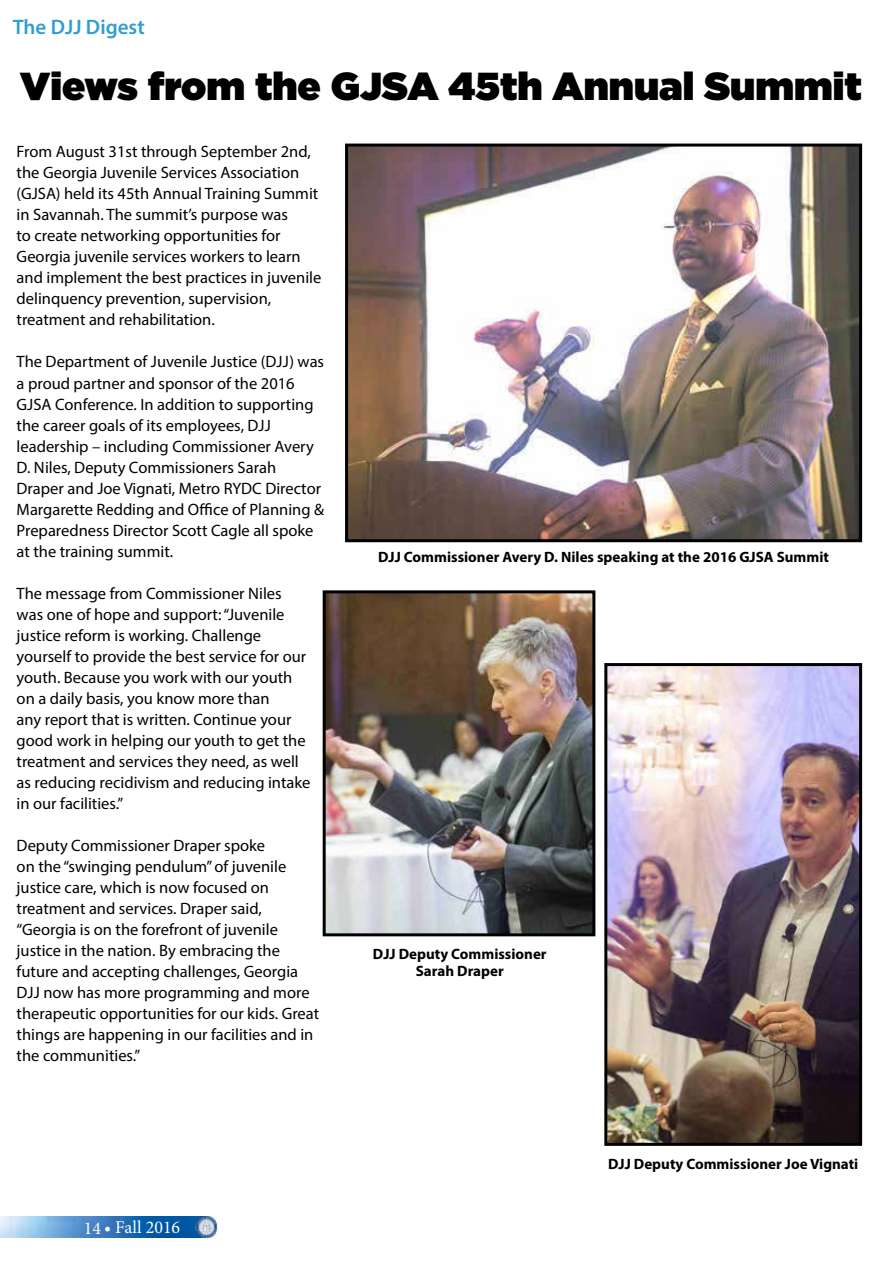
<style>
.page{position:relative;width:893px;height:1263px;background:#fff}
.page>*{position:absolute;margin:0;border:0;box-sizing:border-box;transform-origin:0 0}
.t1{font:900 39px "Gotham";color:#000}
.t2{font:600 21px "Myriad Pro";color:#329dd3}
.t3{font:18px "Minion Pro";color:#fff}
.t4{font:16.5px/21px "Myriad Pro";color:#000}
.t5{font:700 15px/16.5px "Myriad Pro";color:#000;text-align:center}
</style>
<div class="page">
<img style="left:0;top:1217px;width:195px;height:20px">
<img style="left:195px;top:1217px;width:22px;height:21px">
<img style="left:327px;top:594px;width:264px;height:338px">
<div style="left:323px;top:590px;width:272px;height:346px;border:3px solid #000"></div>
<img style="left:349px;top:148px;width:509px;height:390px">
<div style="left:345px;top:144px;width:517px;height:398px;border:3px solid #000"></div>
<img style="left:608px;top:667px;width:250px;height:475px">
<div style="left:604px;top:663px;width:258px;height:483px;border:3px solid #000"></div>
<p class="t2" style="left:13px;top:14px;width:133px">The DJJ Digest</p>
<h1 class="t1" style="left:20px;top:58px;width:843px">Views from the GJSA 45th Annual Summit</h1>
<p class="t4" style="left:17px;top:141px;width:306px">From August 31st through September 2nd, the Georgia Juvenile Services Association (GJSA) held its 45th Annual Training Summit in Savannah. The summit’s purpose was<br>to create networking opportunities for Georgia juvenile services workers to learn and implement the best practices in juvenile delinquency prevention, supervision, treatment and rehabilitation.</p>
<p class="t4" style="left:17px;top:351px;width:309px">The Department of Juvenile Justice (DJJ) was a proud partner and sponsor of the 2016<br>GJSA Conference. In addition to supporting the career goals of its employees, DJJ leadership – including Commissioner Avery D. Niles, Deputy Commissioners Sarah Draper and Joe Vignati, Metro RYDC Director Margarette Redding and Office of Planning &amp; Preparedness Director Scott Cagle all spoke at the training summit.</p>
<p class="t4" style="left:17px;top:582px;width:295px">The message from Commissioner Niles was one of hope and support: “Juvenile justice reform is working. Challenge yourself to provide the best service for our youth. Because you work with our youth on a daily basis, you know more than<br>any report that is written. Continue your good work in helping our youth to get the treatment and services they need, as well as reducing recidivism and reducing intake in our facilities.”</p>
<p class="t4" style="left:17px;top:834px;width:304px">Deputy Commissioner Draper spoke<br>on the “swinging pendulum” of juvenile justice care, which is now focused on treatment and services. Draper said, “Georgia is on the forefront of juvenile justice in the nation. By embracing the future and accepting challenges, Georgia DJJ now has more programming and more therapeutic opportunities for our kids. Great things are happening in our facilities and in the communities.”</p>
<p class="t3" style="left:84px;top:1216px;width:98px">14 • Fall 2016</p>
<p class="t5" style="left:378px;top:548px;width:452px">DJJ Commissioner Avery D. Niles speaking at the 2016 GJSA Summit</p>
<p class="t5" style="left:373px;top:945px;width:175px">DJJ Deputy Commissioner<br>Sarah Draper</p>
<p class="t5" style="left:608px;top:1155px;width:252px">DJJ Deputy Commissioner Joe Vignati</p>
</div>
